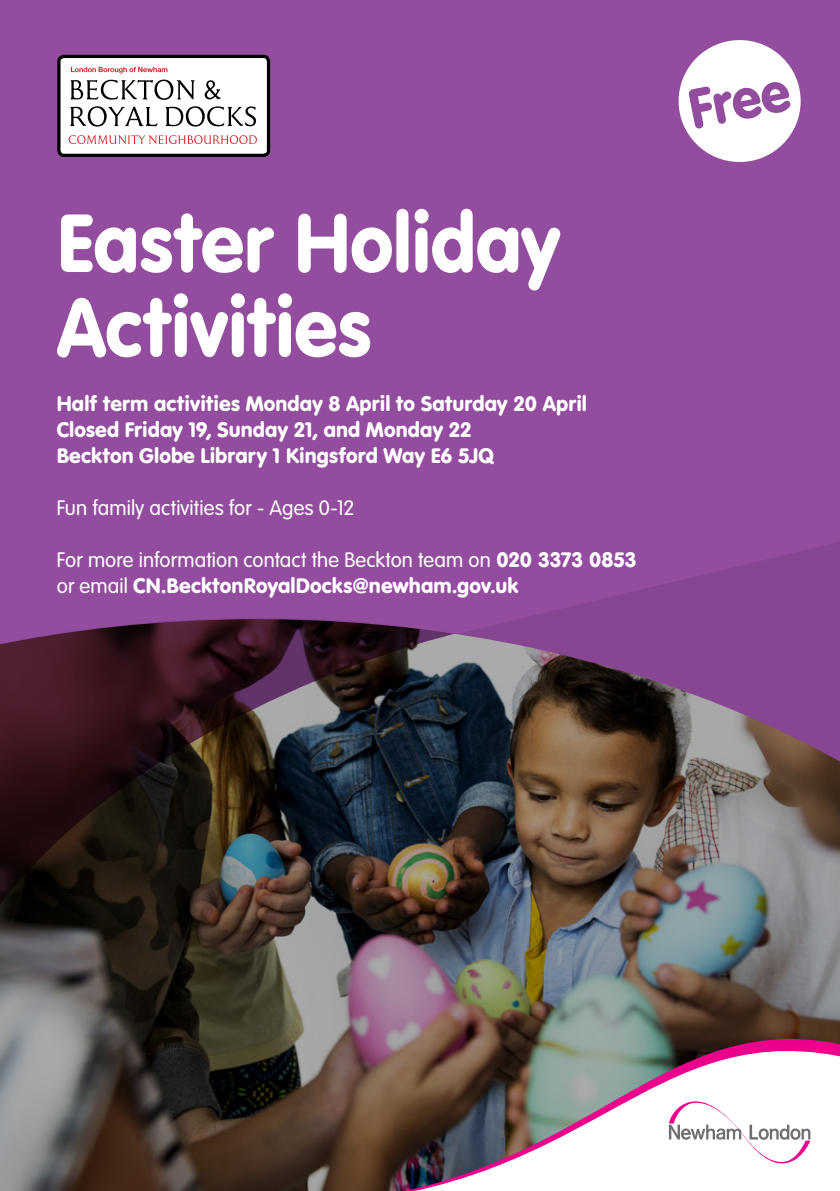
<style>
.page{position:relative;width:840px;height:1191px;background:#fff}
.page>*{position:absolute;margin:0;border:0;box-sizing:border-box;transform-origin:0 0}
.t1{font:86.2px/84.4px "VAG Rundschrift D";letter-spacing:-.015em;color:#fff;scale:.95 1}
.t2{font:300 22px/26px "VAG Rundschrift D";letter-spacing:.005em;color:#fff}
.t3{font:22px/26px "VAG Rundschrift D";color:#fff}
.s1{font-weight:400}
</style>
<div class="page">
<img style="left:0;top:928px;width:839px;height:263px">
<img style="left:0;top:771px;width:839px;height:157px">
<svg style="left:0;top:647px;width:839px;height:124px;background:#4d3743"></svg>
<div style="left:0;top:0;width:839px;height:647px;background:#934d9e"></div>
<img style="left:279px;top:1039px;width:560px;height:152px">
<svg style="left:668px;top:1101px;width:142px;height:62px"></svg>
<div style="left:678px;top:40px;width:122px;height:122px;background:#fff;border-radius:50%"></div>
<svg style="left:688px;top:82px;width:102px;height:47px"></svg>
<div style="left:59px;top:56px;width:209px;height:99px;background:#fff;border-radius:5px"></div>
<div style="left:57px;top:55px;width:213px;height:102px;border:3px solid #000;border-radius:5px"></div>
<svg style="left:71px;top:67px;width:96px;height:7px"></svg>
<svg style="left:69px;top:135px;width:188px;height:9px"></svg>
<svg style="left:70px;top:106px;width:186px;height:21px"></svg>
<svg style="left:70px;top:80px;width:151px;height:20px"></svg>
<h1 class="t1" style="left:57px;top:201px;width:532px">Easter Holiday<br>Activities</h1>
<p class="t3" style="left:57px;top:390px;width:531px">Half term activities Monday 8 April to Saturday 20 April<br>Closed Friday 19, Sunday 21, and Monday 22<br>Beckton Globe Library 1 Kingsford Way E6 5JQ</p>
<p class="t2" style="left:57px;top:495px;width:299px">Fun family activities for - Ages 0-12</p>
<p class="t2" style="left:57px;top:547px;width:581px">For more information contact the Beckton team on <span class="s1">020 3373 0853 </span>or email <span class="s1">CN.BecktonRoyalDocks@newham.gov.uk</span></p>
</div>
